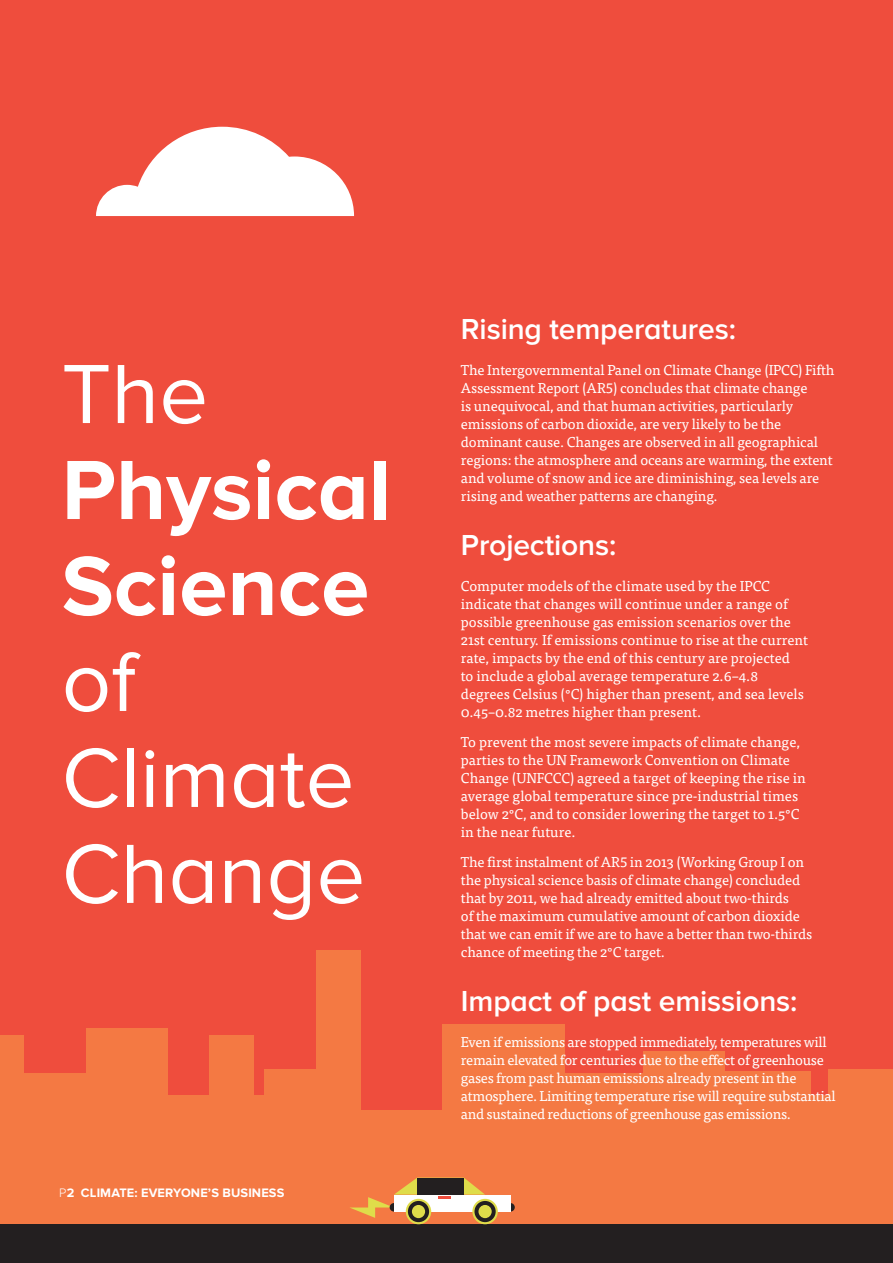
<style>
.page{position:relative;width:893px;height:1263px;background:#ef4d3d}
.page>*{position:absolute;margin:0;border:0;box-sizing:border-box;transform-origin:0 0}
.t1{font:87px/96px "Proxima Nova";color:#fff}
.t2{font:700 87px/96px "Proxima Nova";color:#fff}
.t3{font:600 30px "Proxima Nova";letter-spacing:-.005em;color:#fff}
.t4{font:14.25px/18px "Tisa Pro";letter-spacing:-.01em;color:#fff}
.t5{font:700 12.75px "Proxima Nova";letter-spacing:.01em;color:#fff}
.s1{font-weight:300}
</style>
<div class="page">
<div style="left:264px;top:1110px;width:275px;height:119px;background:#f47943"></div>
<div style="left:264px;top:1069px;width:71px;height:160px;background:#f47943"></div>
<div style="left:443px;top:1025px;width:122px;height:219px;background:#f47943"></div>
<div style="left:316px;top:950px;width:45px;height:219px;background:#f47943"></div>
<div style="left:673px;top:1071px;width:137px;height:163px;background:#f47943"></div>
<div style="left:517px;top:1073px;width:141px;height:156px;background:#f47943"></div>
<div style="left:643px;top:1052px;width:82px;height:200px;background:#f47943"></div>
<div style="left:699px;top:1095px;width:130px;height:134px;background:#f47943"></div>
<div style="left:829px;top:1069px;width:64px;height:160px;background:#f47943"></div>
<div style="left:0;top:1036px;width:23px;height:193px;background:#f47943"></div>
<div style="left:209px;top:1036px;width:44px;height:193px;background:#f47943"></div>
<div style="left:0;top:1073px;width:101px;height:156px;background:#f47943"></div>
<div style="left:86px;top:1028px;width:82px;height:201px;background:#f47943"></div>
<div style="left:142px;top:1095px;width:130px;height:134px;background:#f47943"></div>
<svg style="left:96px;top:127px;width:258px;height:89px"></svg>
<div style="left:0;top:1224px;width:893px;height:39px;background:#231f20"></div>
<svg style="left:506px;top:1203px;width:9px;height:8px"></svg>
<div style="left:394px;top:1194px;width:116px;height:17px;background:#fff"></div>
<svg style="left:406px;top:1199px;width:25px;height:25px"></svg>
<svg style="left:472px;top:1199px;width:26px;height:25px"></svg>
<svg style="left:350px;top:1177px;width:146px;height:45px"></svg>
<h1 class="t1" style="left:62px;top:347px;width:148px">The</h1>
<h1 class="t2" style="left:62px;top:444px;width:331px">Physical<br>Science</h1>
<h1 class="t1" style="left:62px;top:635px;width:305px">of<br>Climate<br>Change</h1>
<p class="t5" style="left:59px;top:1185px;width:227px"><span class="s1">P</span>2 CLIMATE: EVERYONE’S BUSINESS</p>
<h2 class="t3" style="left:461px;top:312px;width:277px">Rising temperatures:</h2>
<p class="t4" style="left:461px;top:360px;width:375px">The Intergovernmental Panel on Climate Change (IPCC) Fifth Assessment Report (AR5) concludes that climate change<br>is unequivocal, and that human activities, particularly emissions of carbon dioxide, are very likely to be the dominant cause. Changes are observed in all geographical regions: the atmosphere and oceans are warming, the extent and volume of snow and ice are diminishing, sea levels are rising and weather patterns are changing.</p>
<h2 class="t3" style="left:461px;top:528px;width:157px">Projections:</h2>
<p class="t4" style="left:461px;top:576px;width:349px">Computer models of the climate used by the IPCC indicate that changes will continue under a range of possible greenhouse gas emission scenarios over the 21st century. If emissions continue to rise at the current rate, impacts by the end of this century are projected<br>to include a global average temperature 2.6–4.8 degrees Celsius (°C) higher than present, and sea levels 0.45–0.82 metres higher than present.</p>
<p class="t4" style="left:461px;top:732px;width:346px">To prevent the most severe impacts of climate change, parties to the UN Framework Convention on Climate Change (UNFCCC) agreed a target of keeping the rise in average global temperature since pre-industrial times below 2°C, and to consider lowering the target to 1.5°C in the near future.</p>
<p class="t4" style="left:461px;top:852px;width:353px">The first instalment of AR5 in 2013 (Working Group I on the physical science basis of climate change) concluded that by 2011, we had already emitted about two-thirds<br>of the maximum cumulative amount of carbon dioxide that we can emit if we are to have a better than two-thirds chance of meeting the 2°C target.</p>
<h2 class="t3" style="left:461px;top:984px;width:338px">Impact of past emissions:</h2>
<p class="t4" style="left:461px;top:1032px;width:376px">Even if emissions are stopped immediately, temperatures will remain elevated for centuries due to the effect of greenhouse gases from past human emissions already present in the atmosphere. Limiting temperature rise will require substantial and sustained reductions of greenhouse gas emissions.</p>
</div>
